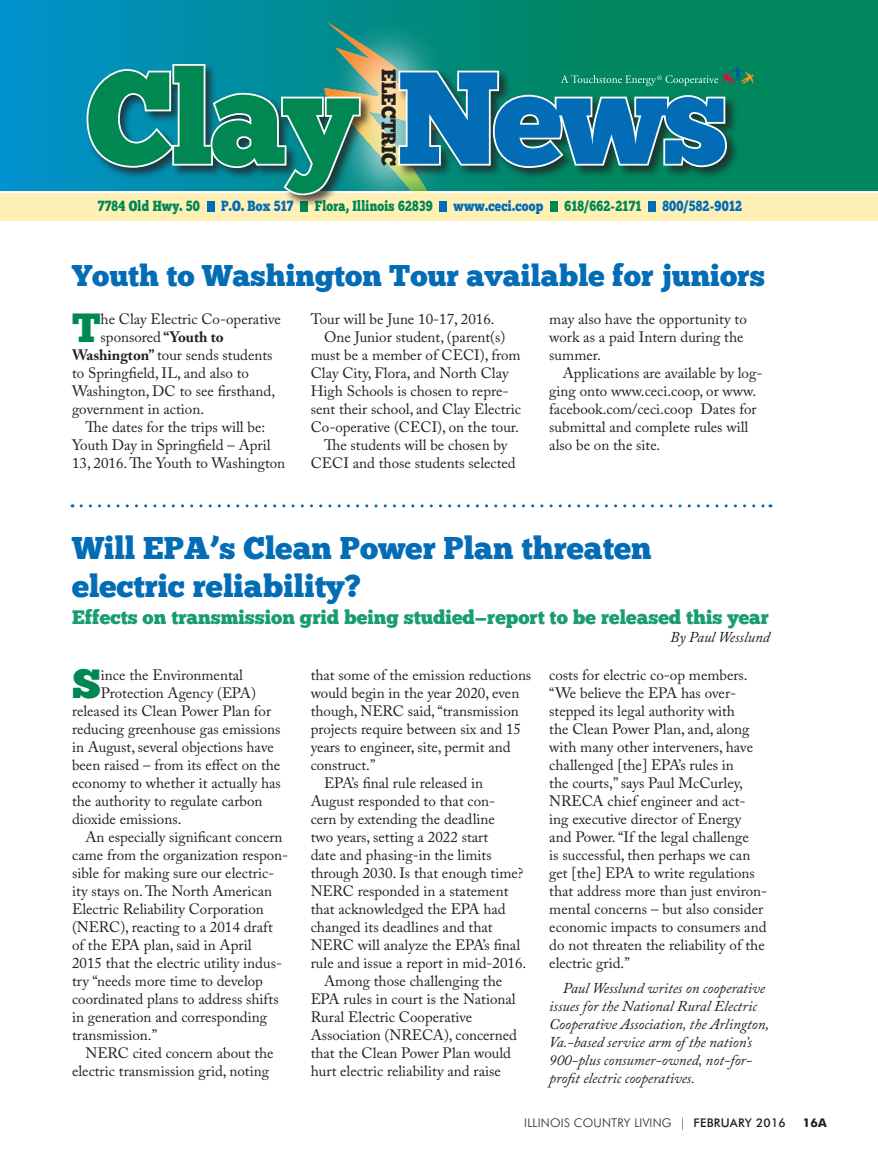
<style>
.page{position:relative;width:878px;height:1161px;background:#fff}
.page>*{position:absolute;margin:0;border:0;box-sizing:border-box;transform-origin:0 0}
.t1{font:130.65px "Chunk Five";letter-spacing:-.025em;color:#008752}
.t2{font:40.8px "Chunk Five";color:#008752}
.t3{font:31.5px/37.8px "Chunk Five";color:#036cb6}
.t4{font:30px "Chunk Five";color:#036cb6}
.t5{font:19.95px "Chunk Five";color:#231f20;scale:.95 1}
.t6{font:19.5px "Chunk Five";color:#189c73}
.t7{font:15px/18px "Adobe Caslon Pro";color:#231f20}
.t8{font:italic 15px/18px "Adobe Caslon Pro";color:#231f20}
.t9{font:14.7px "Chunk Five";letter-spacing:.02em;color:#008752;scale:.8 1}
.t10{font:14.7px "Chunk Five";letter-spacing:.02em;color:#036cb6;scale:.8 1}
.t11{font:300 12px "Futura BT";letter-spacing:.02em;color:#231f20}
.t12{font:700 12px "Futura BT";color:#231f20}
.s1{color:#036cb6}
.s2{font-weight:700}
.s3{font-weight:500}
</style>
<div class="page">
<svg style="left:0;top:0;width:878px;height:191px;background:#008a86"></svg>
<div style="left:0;top:193px;width:878px;height:27px;background:#fff1b6"></div>
<svg style="left:85px;top:22px;width:668px;height:199px"></svg>
<svg style="left:81px;top:504px;width:690px;height:3px"></svg>
<h1 class="t1" style="left:86px;top:40px;width:642px">Clay <span class="s1">News</span></h1>
<h3 class="t5" style="left:401px;top:69px;width:103px;rotate:90deg">ELECTRIC</h3>
<p class="t9" style="left:98px;top:197px;width:129px">7784 Old Hwy. 50</p>
<p class="t10" style="left:221px;top:197px;width:92px">P.O. Box 517</p>
<p class="t9" style="left:314px;top:197px;width:149px">Flora, Illinois 62839</p>
<p class="t10" style="left:453px;top:197px;width:114px">www.ceci.coop</p>
<p class="t9" style="left:564px;top:197px;width:98px">618/662-2171</p>
<p class="t10" style="left:662px;top:197px;width:101px">800/582-9012</p>
<h3 class="t4" style="left:72px;top:257px;width:694px">Youth to Washington Tour available for juniors</h3>
<h2 class="t2" style="left:72px;top:303px;width:30px">T</h2>
<p class="t7" style="left:101px;top:310px;width:182px">he Clay Electric Co-operative</p>
<p class="t7" style="left:311px;top:310px;width:185px">Tour will be June 10-17, 2016.</p>
<p class="t7" style="left:324px;top:328px;width:183px">One Junior student, (parent(s)</p>
<p class="t7" style="left:311px;top:346px;width:211px">must be a member of CECI), from</p>
<p class="t7" style="left:311px;top:364px;width:199px">Clay City, Flora, and North Clay</p>
<p class="t7" style="left:311px;top:382px;width:199px">High Schools is chosen to repre-</p>
<p class="t7" style="left:311px;top:400px;width:212px">sent their school, and Clay Electric</p>
<p class="t7" style="left:311px;top:418px;width:210px">Co-operative (CECI), on the tour.</p>
<p class="t7" style="left:324px;top:436px;width:185px">The students will be chosen by</p>
<p class="t7" style="left:311px;top:454px;width:206px">CECI and those students selected</p>
<p class="t7" style="left:549px;top:310px;width:199px">may also have the opportunity to work as a paid Intern during the summer.</p>
<p class="t7" style="left:549px;top:364px;width:214px;text-indent:14px">Applications are available by log&shy;ging onto www.ceci.coop, or www. facebook.com/ceci.coop Dates for submittal and complete rules will also be on the site.</p>
<p class="t7" style="left:101px;top:328px;width:125px">sponsored <span class="s2">“Youth to</span></p>
<p class="t7" style="left:72px;top:346px;width:202px"><span class="s2">Washington”</span> tour sends students</p>
<p class="t7" style="left:72px;top:364px;width:178px">to Springfield, IL, and also to</p>
<p class="t7" style="left:72px;top:382px;width:205px">Washington, DC to see firsthand,</p>
<p class="t7" style="left:72px;top:400px;width:134px">government in action.</p>
<p class="t7" style="left:86px;top:418px;width:181px">The dates for the trips will be:</p>
<p class="t7" style="left:72px;top:436px;width:200px">Youth Day in Springfield – April</p>
<p class="t7" style="left:72px;top:454px;width:215px">13, 2016. The Youth to Washington</p>
<h3 class="t3" style="left:72px;top:529px;width:581px">Will EPA’s Clean Power Plan threaten electric reliability?</h3>
<h3 class="t6" style="left:72px;top:605px;width:698px">Effects on transmission grid being studied—report to be released this year</h3>
<p class="t8" style="left:670px;top:628px;width:101px">By Paul Wesslund</p>
<h2 class="t2" style="left:72px;top:660px;width:30px">S</h2>
<p class="t7" style="left:101px;top:666px;width:144px">ince the Environmental</p>
<p class="t7" style="left:310px;top:666px;width:222px">that some of the emission reductions</p>
<p class="t7" style="left:310px;top:684px;width:210px">would begin in the year 2020, even</p>
<p class="t7" style="left:310px;top:702px;width:209px">though, NERC said, “transmission</p>
<p class="t7" style="left:310px;top:720px;width:212px">projects require between six and 15</p>
<p class="t7" style="left:310px;top:738px;width:201px">years to engineer, site, permit and</p>
<p class="t7" style="left:310px;top:756px;width:66px">construct.”</p>
<p class="t7" style="left:324px;top:774px;width:160px">EPA’s final rule released in</p>
<p class="t7" style="left:310px;top:792px;width:186px">August responded to that con-</p>
<p class="t7" style="left:310px;top:810px;width:186px">cern by extending the deadline</p>
<p class="t7" style="left:310px;top:828px;width:179px">two years, setting a 2022 start</p>
<p class="t7" style="left:310px;top:846px;width:182px">date and phasing-in the limits</p>
<p class="t7" style="left:310px;top:864px;width:214px">through 2030. Is that enough time?</p>
<p class="t7" style="left:310px;top:882px;width:199px">NERC responded in a statement</p>
<p class="t7" style="left:310px;top:900px;width:197px">that acknowledged the EPA had</p>
<p class="t7" style="left:310px;top:918px;width:183px">changed its deadlines and that</p>
<p class="t7" style="left:310px;top:936px;width:211px">NERC will analyze the EPA’s final</p>
<p class="t7" style="left:310px;top:954px;width:217px">rule and issue a report in mid-2016.</p>
<p class="t7" style="left:324px;top:972px;width:179px">Among those challenging the</p>
<p class="t7" style="left:310px;top:990px;width:206px">EPA rules in court is the National</p>
<p class="t7" style="left:310px;top:1008px;width:163px">Rural Electric Cooperative</p>
<p class="t7" style="left:310px;top:1026px;width:208px">Association (NRECA), concerned</p>
<p class="t7" style="left:310px;top:1044px;width:202px">that the Clean Power Plan would</p>
<p class="t7" style="left:310px;top:1062px;width:192px">hurt electric reliability and raise</p>
<p class="t7" style="left:549px;top:666px;width:219px">costs for electric co-op members. “We believe the EPA has over&shy;stepped its legal authority with<br>the Clean Power Plan, and, along with many other interveners, have challenged [the] EPA’s rules in<br>the courts,” says Paul McCurley,<br>NRECA chief engineer and act&shy;ing executive director of Energy and Power. “If the legal challenge<br>is successful, then perhaps we can get [the] EPA to write regulations that address more than just environ&shy;mental concerns – but also consider economic impacts to consumers and do not threaten the reliability of the electric grid.”</p>
<p class="t8" style="left:549px;top:979px;width:221px;text-indent:14px">Paul Wesslund writes on cooperative issues for the National Rural Electric Cooperative Association, the Arlington, Va.-based service arm of the nation’s 900-plus consumer-owned, not-for&shy;profit electric cooperatives.</p>
<p class="t7" style="left:101px;top:684px;width:156px">Protection Agency (EPA)</p>
<p class="t7" style="left:72px;top:702px;width:201px">released its Clean Power Plan for</p>
<p class="t7" style="left:72px;top:720px;width:210px">reducing greenhouse gas emissions</p>
<p class="t7" style="left:72px;top:738px;width:203px">in August, several objections have</p>
<p class="t7" style="left:72px;top:756px;width:210px">been raised – from its effect on the</p>
<p class="t7" style="left:72px;top:774px;width:210px">economy to whether it actually has</p>
<p class="t7" style="left:72px;top:792px;width:192px">the authority to regulate carbon</p>
<p class="t7" style="left:72px;top:810px;width:111px">dioxide emissions.</p>
<p class="t7" style="left:85px;top:828px;width:198px">An especially significant concern</p>
<p class="t7" style="left:72px;top:846px;width:218px">came from the organization respon-</p>
<p class="t7" style="left:72px;top:864px;width:204px">sible for making sure our electric-</p>
<p class="t7" style="left:72px;top:882px;width:202px">ity stays on. The North American</p>
<p class="t7" style="left:72px;top:900px;width:193px">Electric Reliability Corporation</p>
<p class="t7" style="left:72px;top:918px;width:202px">(NERC), reacting to a 2014 draft</p>
<p class="t7" style="left:72px;top:936px;width:181px">of the EPA plan, said in April</p>
<p class="t7" style="left:72px;top:954px;width:211px">2015 that the electric utility indus-</p>
<p class="t7" style="left:72px;top:972px;width:192px">try “needs more time to develop</p>
<p class="t7" style="left:72px;top:990px;width:208px">coordinated plans to address shifts</p>
<p class="t7" style="left:72px;top:1008px;width:196px">in generation and corresponding</p>
<p class="t7" style="left:72px;top:1026px;width:87px">transmission.”</p>
<p class="t7" style="left:85px;top:1044px;width:190px">NERC cited concern about the</p>
<p class="t7" style="left:72px;top:1062px;width:198px">electric transmission grid, noting</p>
<p class="t11" style="left:524px;top:1116px;width:263px">ILLINOIS COUNTRY LIVING | <span class="s3">FEBRUARY 2016</span></p>
<p class="t12" style="left:803px;top:1116px;width:25px">16a</p>
</div>
